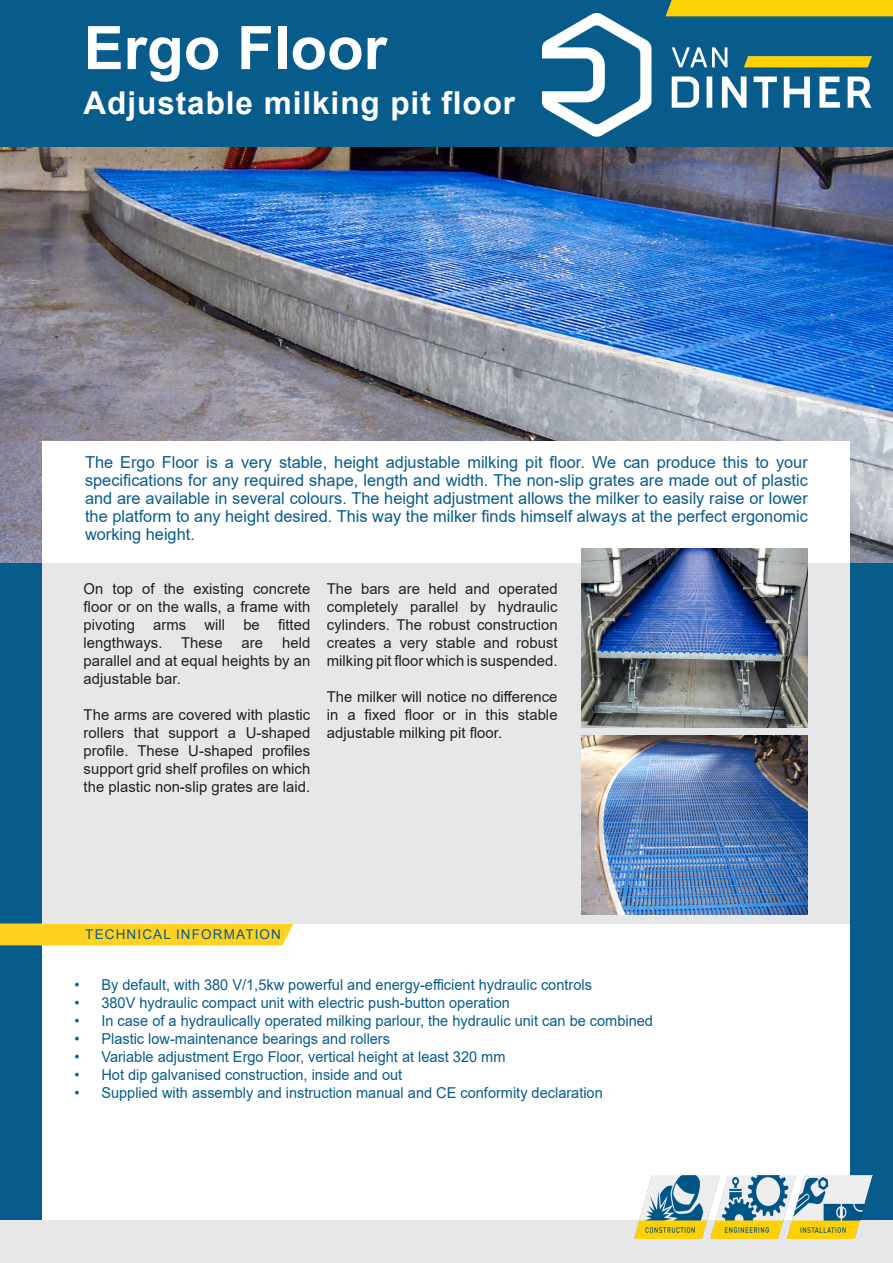
<style>
.page{position:relative;width:893px;height:1263px;background:#fff}
.page>*{position:absolute;margin:0;border:0;box-sizing:border-box;transform-origin:0 0}
.t1{font:700 60px "Arial";color:#fff}
.t2{font:700 31.5px "Arial";letter-spacing:.03em;color:#fff}
.t3{font:16.5px/18px "Arial";color:#085c8c;text-align:justify}
.t4{font:15px/18px "Arial";letter-spacing:.005em;color:#231f20;text-align:justify}
.t5{font:15px "Arial";color:#085c8c}
.t6{font:13.5px "Arial";letter-spacing:.085em;color:#085c8c}
</style>
<div class="page">
<img style="left:0;top:147px;width:893px;height:416px">
<div style="left:0;top:0;width:893px;height:147px;background:#085c8c"></div>
<div style="left:0;top:563px;width:893px;height:657px;background:#085c8c"></div>
<div style="left:43px;top:441px;width:807px;height:786px;background:#fff"></div>
<div style="left:0;top:1220px;width:893px;height:43px;background:#e6e7e9"></div>
<div style="left:0;top:923px;width:293px;height:22px;background:#ffd121"></div>
<div style="left:666px;top:0;width:227px;height:16px;background:#fed006"></div>
<div style="left:43px;top:563px;width:807px;height:360px;background:#e6e7e9"></div>
<img style="left:581px;top:736px;width:227px;height:178px">
<img style="left:581px;top:549px;width:227px;height:178px">
<img style="left:543px;top:13px;width:329px;height:123px">
<img style="left:634px;top:1175px;width:239px;height:63px">
<p class="t1" style="left:84px;top:6px;width:305px">Ergo Floor</p>
<p class="t2" style="left:84px;top:81px;width:433px">Adjustable milking pit floor</p>
<p class="t3" style="left:85px;top:453px;width:724px">The Ergo Floor is a very stable, height adjustable milking pit floor. We can produce this to your specifications for any required shape, length and width. The non-slip grates are made out of plastic and are available in several colours. The height adjustment allows the milker to easily raise or lower the platform to any height desired. This way the milker finds himself always at the perfect ergonomic working height.</p>
<p class="t4" style="left:84px;top:580px;width:228px">On top of the existing concrete floor or on the walls, a frame with pivoting arms will be fitted lengthways. These</p>
<p class="t4" style="left:84px;top:634px;width:228px;text-indent:199px">held parallel and at equal heights by an adjustable bar.</p>
<p class="t4" style="left:84px;top:706px;width:228px">The arms are covered with plastic rollers that support a U-shaped profile. These U-shaped profiles support grid shelf profiles on which the plastic non-slip grates are laid.</p>
<p class="t4" style="left:242px;top:634px;width:23px">are</p>
<p class="t4" style="left:327px;top:580px;width:232px">The bars are held and operated completely parallel by hydraulic cylinders. The robust construction creates a very stable and robust milking pit floor which is suspended.</p>
<p class="t4" style="left:327px;top:688px;width:232px">The milker will notice no difference in a fixed floor or in this stable adjustable milking pit floor.</p>
<p class="t6" style="left:85px;top:925px;width:197px">TECHNICAL INFORMATION</p>
<p class="t5" style="left:74px;top:974px;width:519px">• By default, with 380 V/1,5kw powerful and energy-efficient hydraulic controls</p>
<p class="t5" style="left:74px;top:992px;width:437px">• 380V hydraulic compact unit with electric push-button operation</p>
<p class="t5" style="left:74px;top:1010px;width:580px">• In case of a hydraulically operated milking parlour, the hydraulic unit can be combined</p>
<p class="t5" style="left:74px;top:1028px;width:317px">• Plastic low-maintenance bearings and rollers</p>
<p class="t5" style="left:74px;top:1046px;width:433px">• Variable adjustment Ergo Floor, vertical height at least 320 mm</p>
<p class="t5" style="left:74px;top:1064px;width:329px">• Hot dip galvanised construction, inside and out</p>
<p class="t5" style="left:74px;top:1082px;width:530px">• Supplied with assembly and instruction manual and CE conformity declaration</p>
</div>
